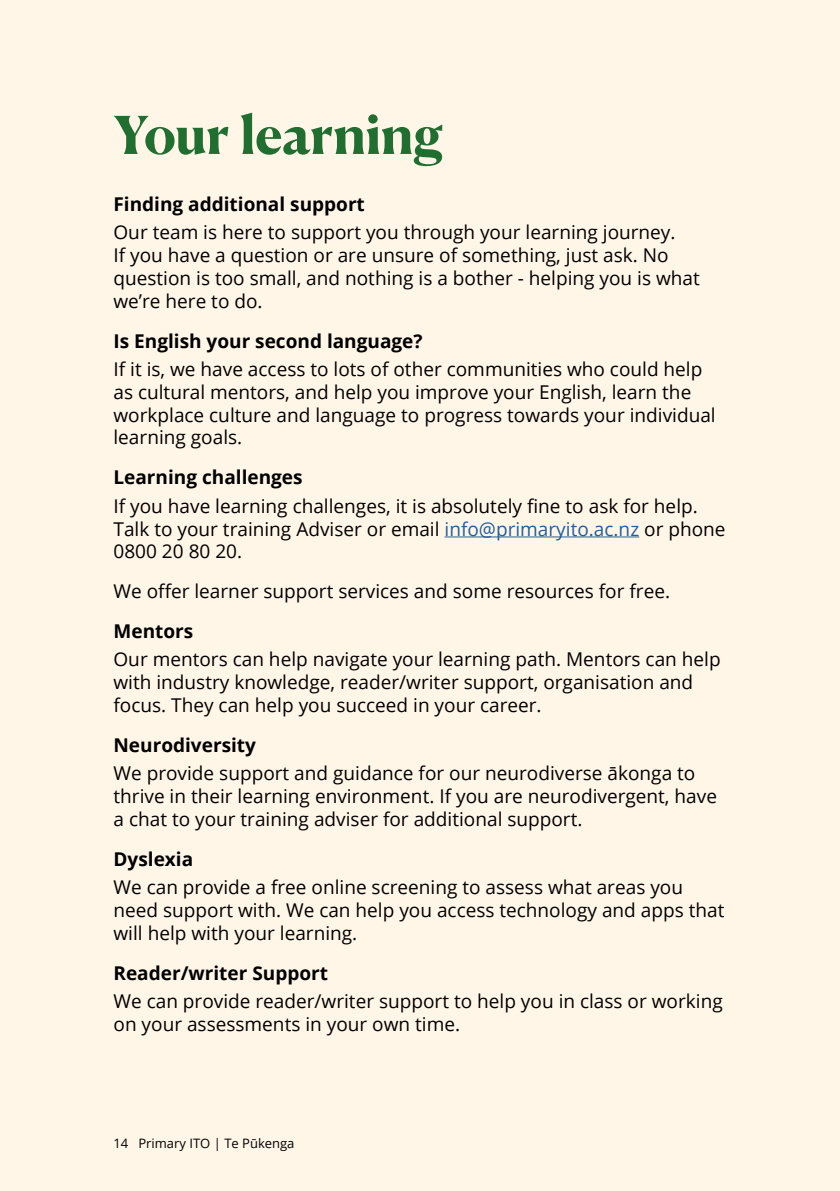
<style>
.page{position:relative;width:840px;height:1191px;background:#fff}
.page>*{position:absolute;margin:0;border:0;box-sizing:border-box;transform-origin:0 0}
.t1{font:700 52px "Canela Deck";letter-spacing:-.01em;color:#216e31}
.t2{font:19px/22.8px "Open Sans";color:#000}
.t3{font:700 19px "Open Sans";color:#000}
.t4{font:13px "Open Sans";color:#000}
.s1{color:#215e9e}
</style>
<div class="page">
<div style="left:0;top:0;width:839px;height:1191px;background:#fff6e8"></div>
<hr style="left:444px;top:536px;width:195px;height:1px;background:#215e9e">
<h1 class="t1" style="left:113px;top:90px;width:331px">Your learning</h1>
<p class="t3" style="left:113px;top:190px;width:253px">Finding additional support</p>
<p class="t2" style="left:113px;top:220px;width:587px">Our team is here to support you through your learning journey.<br>If you have a question or are unsure of something, just ask. No question is too small, and nothing is a bother - helping you is what we’re here to do.</p>
<p class="t3" style="left:113px;top:327px;width:310px">Is English your second language?</p>
<p class="t2" style="left:113px;top:357px;width:603px">If it is, we have access to lots of other communities who could help as cultural mentors, and help you improve your English, learn the workplace culture and language to progress towards your individual learning goals.</p>
<p class="t3" style="left:113px;top:464px;width:190px">Learning challenges</p>
<p class="t2" style="left:113px;top:494px;width:613px">If you have learning challenges, it is absolutely fine to ask for help.<br>Talk to your training Adviser or email <span class="s1">info@primaryito.ac.nz</span> or phone<br>0800 20 80 20.</p>
<p class="t2" style="left:113px;top:579px;width:557px">We offer learner support services and some resources for free.</p>
<p class="t3" style="left:113px;top:617px;width:81px">Mentors</p>
<p class="t2" style="left:113px;top:647px;width:608px">Our mentors can help navigate your learning path. Mentors can help with industry knowledge, reader/writer support, organisation and focus. They can help you succeed in your career.</p>
<p class="t3" style="left:113px;top:731px;width:144px">Neurodiversity</p>
<p class="t2" style="left:113px;top:761px;width:604px">We provide support and guidance for our neurodiverse ākonga to thrive in their learning environment. If you are neurodivergent, have a chat to your training adviser for additional support.</p>
<p class="t3" style="left:113px;top:845px;width:81px">Dyslexia</p>
<p class="t2" style="left:113px;top:875px;width:612px">We can provide a free online screening to assess what areas you need support with. We can help you access technology and apps that will help with your learning.</p>
<p class="t3" style="left:113px;top:959px;width:216px">Reader/writer Support</p>
<p class="t2" style="left:113px;top:989px;width:610px">We can provide reader/writer support to help you in class or working on your assessments in your own time.</p>
<p class="t4" style="left:113px;top:1134px;width:182px">14 Primary ITO | Te Pūkenga</p>
</div>
